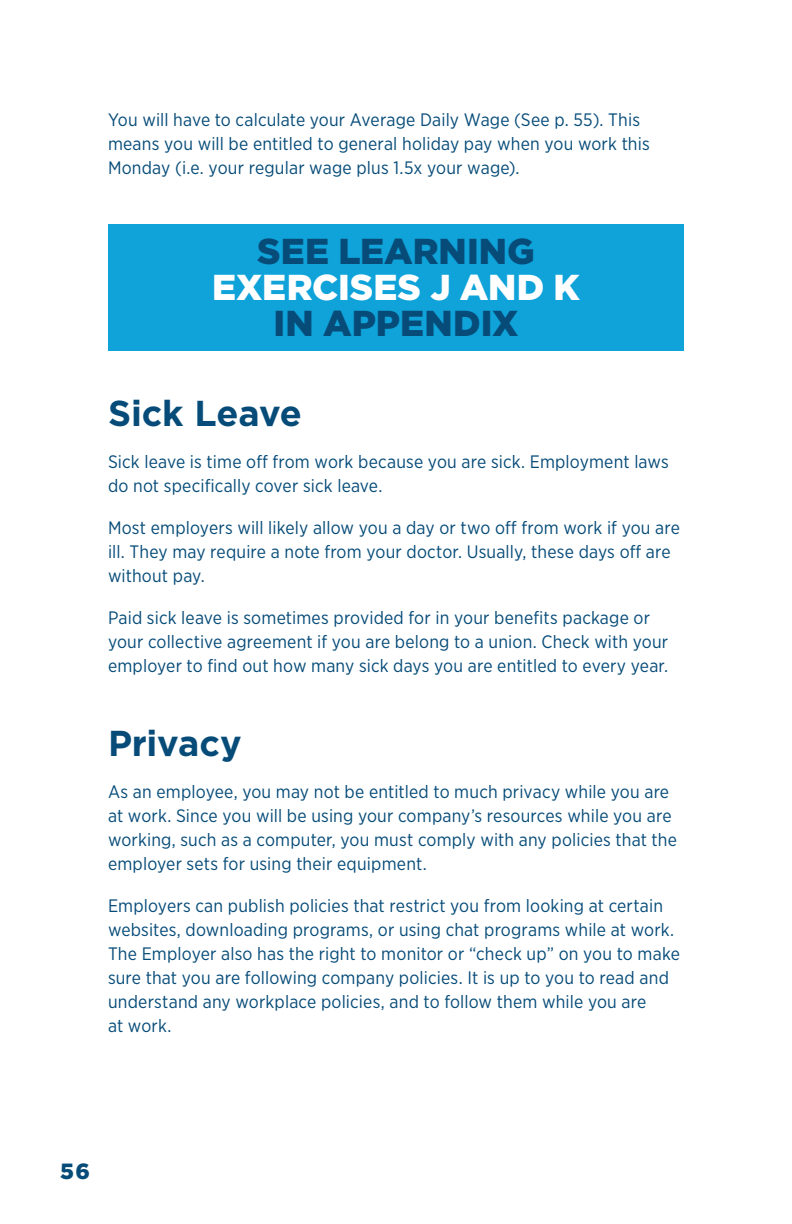
<style>
.page{position:relative;width:792px;height:1224px;background:#fff}
.page>*{position:absolute;margin:0;border:0;box-sizing:border-box;transform-origin:0 0}
.t1{font:900 36px/36px "Gotham";color:#074c79;text-align:center}
.head_18pt{font:700 36px "Gotham";letter-spacing:-.005em;color:#074c79}
.t2{font:900 22px "Gotham";color:#074c79}
.BODY_main_9pt{font:18px/24px "Gotham Narrow";letter-spacing:.01em;color:#074c79}
.s1{color:#fff}
</style>
<div class="page">
<div style="left:108px;top:225px;width:576px;height:126px;background:#0fa3da"></div>
<p class="BODY_main_9pt" style="left:108px;top:107px;width:543px">You will have to calculate your Average Daily Wage (See p. 55). This means you will be entitled to general holiday pay when you work this<br>Monday (i.e. your regular wage plus 1.5x your wage).</p>
<p class="t1" style="left:212px;top:233px;width:369px">SEE LEARNING<br><span class="s1">EXERCISES J AND K<br></span>IN APPENDIX</p>
<p class="head_18pt" style="left:108px;top:389px;width:195px">Sick Leave</p>
<p class="BODY_main_9pt" style="left:108px;top:449px;width:562px">Sick leave is time off from work because you are sick. Employment laws do not specifically cover sick leave.</p>
<p class="BODY_main_9pt" style="left:108px;top:515px;width:574px">Most employers will likely allow you a day or two off from work if you are ill. They may require a note from your doctor. Usually, these days off are without pay.</p>
<p class="BODY_main_9pt" style="left:108px;top:605px;width:562px">Paid sick leave is sometimes provided for in your benefits package or your collective agreement if you are belong to a union. Check with your employer to find out how many sick days you are entitled to every year.</p>
<p class="head_18pt" style="left:108px;top:719px;width:135px">Privacy</p>
<p class="BODY_main_9pt" style="left:108px;top:779px;width:571px">As an employee, you may not be entitled to much privacy while you are at work. Since you will be using your company’s resources while you are working, such as a computer, you must comply with any policies that the employer sets for using their equipment.</p>
<p class="BODY_main_9pt" style="left:108px;top:893px;width:573px">Employers can publish policies that restrict you from looking at certain websites, downloading programs, or using chat programs while at work.<br>The Employer also has the right to monitor or “check up” on you to make sure that you are following company policies. It is up to you to read and understand any workplace policies, and to follow them while you are<br>at work.</p>
<p class="t2" style="left:60px;top:1156px;width:31px">56</p>
</div>
